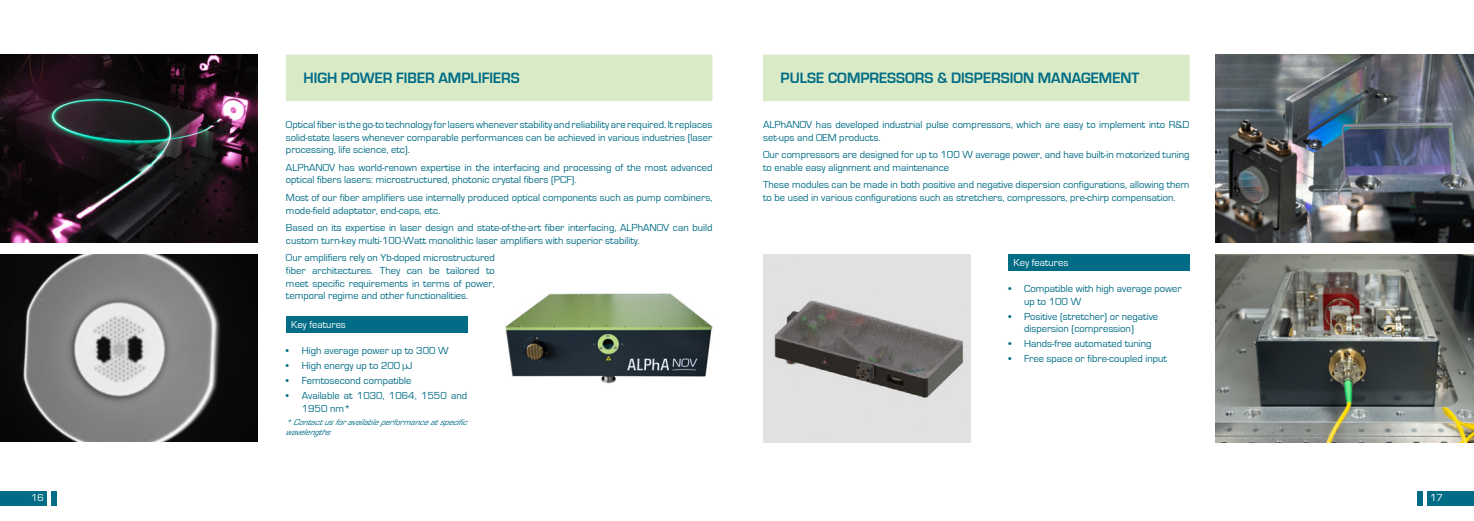
<style>
.page{position:relative;width:1474px;height:521px;background:#fff}
.page>*{position:absolute;margin:0;border:0;box-sizing:border-box;transform-origin:0 0}
.t1{font:700 15.49px "Eurostile";color:#006c85}
.t2{font:10.5px/12.6px "Eurostile";color:#006c85}
.t3{font:10.5px "Eurostile";color:#fff}
.t4{font:italic 8.75px/10.5px "Eurostile";color:#006c85}
</style>
<div class="page">
<div style="left:0;top:491px;width:47px;height:15px;background:#006c85"></div>
<div style="left:51px;top:491px;width:6px;height:15px;background:#006c85"></div>
<div style="left:1426px;top:491px;width:47px;height:15px;background:#006c85"></div>
<div style="left:1416px;top:491px;width:6px;height:15px;background:#006c85"></div>
<img style="left:1215px;top:55px;width:258px;height:187px">
<div style="left:286px;top:316px;width:181px;height:17px;background:#006c85"></div>
<img style="left:0;top:55px;width:257px;height:187px">
<img style="left:0;top:254px;width:257px;height:188px">
<img style="left:505px;top:293px;width:207px;height:91px">
<img style="left:1215px;top:254px;width:258px;height:188px">
<div style="left:763px;top:55px;width:426px;height:46px;background:#d9eac7"></div>
<div style="left:286px;top:55px;width:426px;height:46px;background:#d9eac7"></div>
<div style="left:1008px;top:254px;width:181px;height:17px;background:#006c85"></div>
<img style="left:763px;top:254px;width:207px;height:188px">
<p class="t1" style="left:303px;top:69px;width:218px">HIGH POWER FIBER AMPLIFIERS</p>
<p class="t1" style="left:780px;top:69px;width:360px">PULSE COMPRESSORS &amp; DISPERSION MANAGEMENT</p>
<p class="t2" style="left:286px;top:118px;width:428px;text-align:justify">Optical fiber is the go-to technology for lasers whenever stability and reliability are required. It replaces solid-state lasers whenever comparable performances can be achieved in various industries (laser processing, life science, etc).</p>
<p class="t2" style="left:286px;top:161px;width:428px">ALPhANOV has world-renown expertise in the interfacing and processing of the most advanced optical fibers lasers: microstructured, photonic crystal fibers (PCF).</p>
<p class="t2" style="left:286px;top:191px;width:428px">Most of our fiber amplifiers use internally produced optical components such as pump combiners, mode-field adaptator, end-caps, etc.</p>
<p class="t2" style="left:286px;top:222px;width:428px">Based on its expertise in laser design and state-of-the-art fiber interfacing, ALPhANOV can build custom turn-key multi-100-Watt monolithic laser amplifiers with superior stability.</p>
<p class="t2" style="left:286px;top:252px;width:210px;text-align:justify">Our amplifiers rely on Yb-doped microstructured fiber architectures. They can be tailored to meet specific requirements in terms of power, temporal regime and other functionalities.</p>
<p class="t3" style="left:291px;top:319px;width:56px">Key features</p>
<p class="t2" style="left:286px;top:344px;width:164px">• High average power up to 300 W</p>
<p class="t2" style="left:286px;top:359px;width:128px">• High energy up to 200 µJ</p>
<p class="t2" style="left:286px;top:374px;width:127px">• Femtosecond compatible</p>
<p class="t2" style="left:302px;top:389px;width:167px;text-indent:-16px">• Available at 1030, 1064, 1550 and<br>1950 nm*</p>
<p class="t4" style="left:286px;top:416px;width:186px">*Contactusforavailableperformanceatspecific waveleng ths</p>
<p class="t2" style="left:763px;top:118px;width:428px">ALPhANOV has developed industrial pulse compressors, which are easy to implement into R&amp;D set-ups and OEM products.</p>
<p class="t2" style="left:763px;top:149px;width:428px">Our compressors are designed for up to 100 W average power, and have built-in motorized tuning to enable easy alignment and maintenance</p>
<p class="t2" style="left:763px;top:179px;width:428px">These modules can be made in both positive and negative dispersion configurations, allowing them to be used in various configurations such as stretchers, compressors, pre-chirp compensation.</p>
<p class="t3" style="left:1013px;top:257px;width:56px">Key features</p>
<p class="t2" style="left:1024px;top:282px;width:159px;text-indent:-16px">• Compatible with high average power up to 100 W</p>
<p class="t2" style="left:1024px;top:310px;width:136px;text-indent:-16px">• Positive (stretcher) or negative dispersion (compression)</p>
<p class="t2" style="left:1008px;top:338px;width:145px">• Hands-free automated tuning</p>
<p class="t2" style="left:1008px;top:353px;width:160px">• Free space or fibre-coupled input</p>
<p class="t3" style="left:31px;top:492px;width:14px">16</p>
<p class="t3" style="left:1429px;top:492px;width:14px">17</p>
</div>
